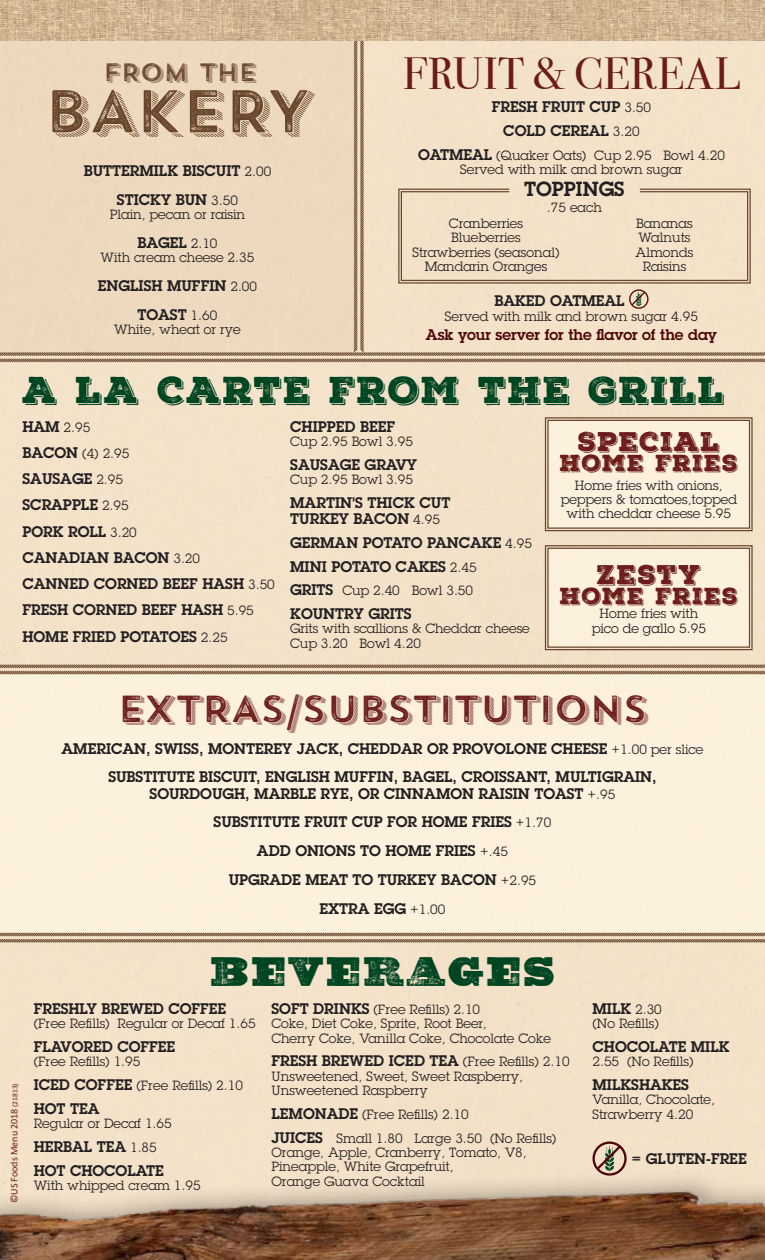
<style>
.page{position:relative;width:765px;height:1260px;background:#fff}
.page>*{position:absolute;margin:0;border:0;box-sizing:border-box;transform-origin:0 0}
.t1{font:60px "Trend Rh Sans Four";letter-spacing:-.02em;color:#69472d}
.t2{font:45px "Bodoni Svty Two ITCTT";letter-spacing:.015em;color:#6b1c1a}
.t3{font:41.25px "Gatlin Bold WF";color:#004522}
.t4{font:37.5px "Trend Rh Sans Four";letter-spacing:-.005em;color:#6b1c1a}
.t5{font:36.25px "Nexa Rust Slab Black Shadow 01";letter-spacing:.05em;color:#004522}
.t6{font:26.25px "Nexa Rust Slab Black Shadow 01";letter-spacing:.055em;color:#6b1c1a}
.t7{font:25px "Trend Rh Sans Four";color:#69472d}
.t8{font:22.5px "Nexa Rust Slab Black Shadow 01";letter-spacing:.055em;color:#6b1c1a}
.t9{font:600 20px "Lubalin Graph";color:#231f20}
.t10{font:600 15px/28.8px "Lubalin Graph";color:#231f20;text-align:center}
.t11{font:600 15px "Lubalin Graph";color:#4e060a}
.t12{font:13.12px/14.4px "Lubalin Graph";color:#231f20}
.t13{font:10px "Calibri";color:#6b1c1a}
.s1{font-weight:400;font-size:13.12px}
.s2{font-weight:600;font-size:15px}
.s3{font-size:7.5px}
</style>
<div class="page">
<div style="left:0;top:363px;width:765px;height:806px;background:#f3e2c9"></div>
<div style="left:0;top:674px;width:765px;height:259px;background:#fff5e2"></div>
<img style="left:0;top:1170px;width:765px;height:90px">
<img style="left:0;top:0;width:765px;height:22px">
<svg style="left:0;top:664px;width:765px;height:11px;background:#b59d84"></svg>
<svg style="left:0;top:22px;width:765px;height:341px;background:#ead6bc"></svg>
<svg style="left:0;top:932px;width:765px;height:11px;background:#b69d84"></svg>
<div style="left:592px;top:1141px;width:35px;height:35px;border:2px solid #4e060a;border-radius:50%"></div>
<svg style="left:595px;top:1143px;width:28px;height:29px"></svg>
<svg style="left:544px;top:417px;width:209px;height:115px;background:#f4e8d3"></svg>
<div style="left:547px;top:420px;width:203px;height:109px;border:1px solid #69472d"></div>
<svg style="left:544px;top:545px;width:209px;height:106px;background:#f4e7d2"></svg>
<div style="left:547px;top:548px;width:203px;height:100px;border:1px solid #69472d"></div>
<h3 class="t7" style="left:103px;top:56px;width:155px">FROM THE</h3>
<h1 class="t1" style="left:44px;top:73px;width:269px">BAKERY</h1>
<p class="t10" style="left:84px;top:156px;width:189px">BUTTERMILK BISCUIT <span class="s1">2.00<br></span>STICKY BUN <span class="s1">3.50</span></p>
<p class="t12" style="left:110px;top:207px;width:137px">Plain, pecan or raisin</p>
<p class="t10" style="left:137px;top:228px;width:82px">BAGEL <span class="s1">2.10</span></p>
<p class="t12" style="left:101px;top:250px;width:155px">With cream cheese 2.35</p>
<p class="t10" style="left:98px;top:271px;width:161px">ENGLISH MUFFIN <span class="s1">2.00<br></span>TOAST <span class="s1">1.60</span></p>
<p class="t12" style="left:114px;top:322px;width:128px">White, wheat or rye</p>
<h2 class="t2" style="left:403px;top:36px;width:339px">FRUIT &amp; CEREAL</h2>
<p class="t10" style="left:492px;top:95px;width:161px;line-height:23.8px">FRESH FRUIT CUP <span class="s1">3.50<br></span>COLD CEREAL <span class="s1">3.20</span></p>
<p class="t12" style="left:418px;top:148px;width:308px;text-align:center"><span class="s2">OATMEAL</span> (Quaker Oats) Cup 2.95 Bowl 4.20<br>Served with milk and brown sugar</p>
<h3 class="t9" style="left:524px;top:176px;width:102px">TOPPINGS</h3>
<p class="t12" style="left:547px;top:200px;width:57px">.75 each</p>
<p class="t12" style="left:412px;top:216px;width:149px;text-align:center">Cranberries<br>Blueberries<br>Strawberries (seasonal)<br>Mandarin Oranges</p>
<p class="t12" style="left:636px;top:216px;width:59px;text-align:center">Bananas<br>Walnuts<br>Almonds<br>Raisins</p>
<p class="t10" style="left:494px;top:286px;width:132px">BAKED OATMEAL</p>
<p class="t12" style="left:445px;top:309px;width:255px">Served with milk and brown sugar 4.95</p>
<p class="t11" style="left:426px;top:325px;width:292px">Ask your server for the flavor of the day</p>
<h3 class="t5" style="left:22px;top:366px;width:703px">A LA CARTE FROM THE GRILL</h3>
<p class="t12" style="left:22px;top:414px;width:108px;line-height:26.2px"><span class="s2">HAM</span> 2.95<br><span class="s2">BACON</span> (4) 2.95</p>
<p class="t10" style="left:22px;top:465px;width:254px;line-height:26.2px;text-align:left">SAUSAGE <span class="s1">2.95<br></span>SCRAPPLE <span class="s1">2.95<br></span>PORK ROLL <span class="s1">3.20<br></span>CANADIAN BACON <span class="s1">3.20<br></span>CANNED CORNED BEEF HASH <span class="s1">3.50<br></span>FRESH CORNED BEEF HASH <span class="s1">5.95<br></span>HOME FRIED POTATOES <span class="s1">2.25</span></p>
<p class="t10" style="left:290px;top:412px;width:106px">CHIPPED BEEF</p>
<p class="t12" style="left:290px;top:434px;width:124px">Cup 2.95 Bowl 3.95</p>
<p class="t10" style="left:290px;top:450px;width:128px">SAUSAGE GRAVY</p>
<p class="t12" style="left:290px;top:472px;width:124px">Cup 2.95 Bowl 3.95</p>
<p class="t10" style="left:290px;top:494px;width:162px;line-height:16.2px;text-align:left">MARTIN’S THICK CUT<br>TURKEY BACON <span class="s1">4.95</span></p>
<p class="t10" style="left:290px;top:530px;width:243px;line-height:23.8px;text-align:left">GERMAN POTATO PANCAKE <span class="s1">4.95<br></span>MINI POTATO CAKES <span class="s1">2.45</span></p>
<p class="t12" style="left:290px;top:583px;width:184px"><span class="s2">GRITS</span> Cup 2.40 Bowl 3.50</p>
<p class="t10" style="left:290px;top:599px;width:123px">KOUNTRY GRITS</p>
<p class="t12" style="left:290px;top:621px;width:241px">Grits with scallions &amp; Cheddar cheese<br>Cup 3.20 Bowl 4.20</p>
<h3 class="t6" style="left:578px;top:424px;width:143px">SPECIAL</h3>
<h3 class="t8" style="left:560px;top:448px;width:179px">HOME FRIES</h3>
<p class="t12" style="left:561px;top:478px;width:178px;text-align:center">Home fries with onions, peppers &amp; tomatoes,topped with cheddar cheese 5.95</p>
<h3 class="t6" style="left:597px;top:556px;width:106px">ZESTY</h3>
<h3 class="t8" style="left:560px;top:581px;width:179px">HOME FRIES</h3>
<p class="t12" style="left:592px;top:606px;width:116px;text-align:center">Home fries with pico de gallo 5.95</p>
<h3 class="t4" style="left:117px;top:685px;width:532px">EXTRAS/SUBSTITUTIONS</h3>
<p class="t10" style="left:62px;top:734px;width:643px">AMERICAN, SWISS, MONTEREY JACK, CHEDDAR OR PROVOLONE CHEESE <span class="s1">+1.00 per slice<br></span>SUBSTITUTE BISCUIT, ENGLISH MUFFIN, BAGEL, CROISSANT, MULTIGRAIN,</p>
<p class="t10" style="left:150px;top:779px;width:467px">SOURDOUGH, MARBLE RYE, OR CINNAMON RAISIN TOAST <span class="s1">+.95<br></span>SUBSTITUTE FRUIT CUP FOR HOME FRIES <span class="s1">+1.70<br></span>ADD ONIONS TO HOME FRIES <span class="s1">+.45<br></span>UPGRADE MEAT TO TURKEY BACON <span class="s1">+2.95<br></span>EXTRA EGG <span class="s1">+1.00</span></p>
<p class="t13" style="left:8px;top:1203px;width:121px;rotate:-90deg">©US Foods Menu 2018 <span class="s3">(21813)</span></p>
<h3 class="t3" style="left:209px;top:956px;width:349px">BEVERAGES</h3>
<p class="t10" style="left:34px;top:994px;width:194px">FRESHLY BREWED COFFEE</p>
<p class="t12" style="left:34px;top:1016px;width:223px">(Free Refills) Regular or Decaf 1.65</p>
<p class="t10" style="left:34px;top:1032px;width:143px">FLAVORED COFFEE</p>
<p class="t12" style="left:34px;top:1050px;width:211px;line-height:23.8px">(Free Refills) 1.95<br><span class="s2">ICED COFFEE</span> (Free Refills) 2.10</p>
<p class="t10" style="left:34px;top:1094px;width:67px">HOT TEA</p>
<p class="t12" style="left:34px;top:1116px;width:140px">Regular or Decaf 1.65</p>
<p class="t10" style="left:34px;top:1134px;width:132px;line-height:23.8px;text-align:left">HERBAL TEA <span class="s1">1.85<br></span>HOT CHOCOLATE</p>
<p class="t12" style="left:34px;top:1178px;width:169px">With whipped cream 1.95</p>
<p class="t12" style="left:271px;top:1002px;width:281px"><span class="s2">SOFT DRINKS</span> (Free Refills) 2.10<br>Coke, Diet Coke, Sprite, Root Beer,<br>Cherry Coke, Vanilla Coke, Chocolate Coke</p>
<p class="t10" style="left:271px;top:1046px;width:300px">FRESH BREWED ICED TEA <span class="s1">(Free Refills) 2.10</span></p>
<p class="t12" style="left:272px;top:1069px;width:253px">Unsweetened, Sweet, Sweet Raspberry,<br>Unsweetened Raspberry</p>
<p class="t12" style="left:271px;top:1102px;width:286px;line-height:23.8px"><span class="s2">LEMONADE</span> (Free Refills) 2.10<br><span class="s2">JUICES</span> Small 1.80 Large 3.50 (No Refills)</p>
<p class="t12" style="left:271px;top:1145px;width:257px">Orange, Apple, Cranberry, Tomato, V8,<br>Pineapple, White Grapefruit,<br>Orange Guava Cocktail</p>
<p class="t10" style="left:592px;top:994px;width:71px">MILK <span class="s1">2.30</span></p>
<p class="t12" style="left:592px;top:1016px;width:68px">(No Refills)</p>
<p class="t10" style="left:592px;top:1032px;width:139px">CHOCOLATE MILK</p>
<p class="t12" style="left:592px;top:1054px;width:103px">2.55 (No Refills)</p>
<p class="t10" style="left:592px;top:1070px;width:98px">MILKSHAKES</p>
<p class="t12" style="left:592px;top:1092px;width:124px">Vanilla, Chocolate,<br>Strawberry 4.20</p>
<p class="t10" style="left:632px;top:1145px;width:117px">= GLUTEN-FREE</p>
</div>
